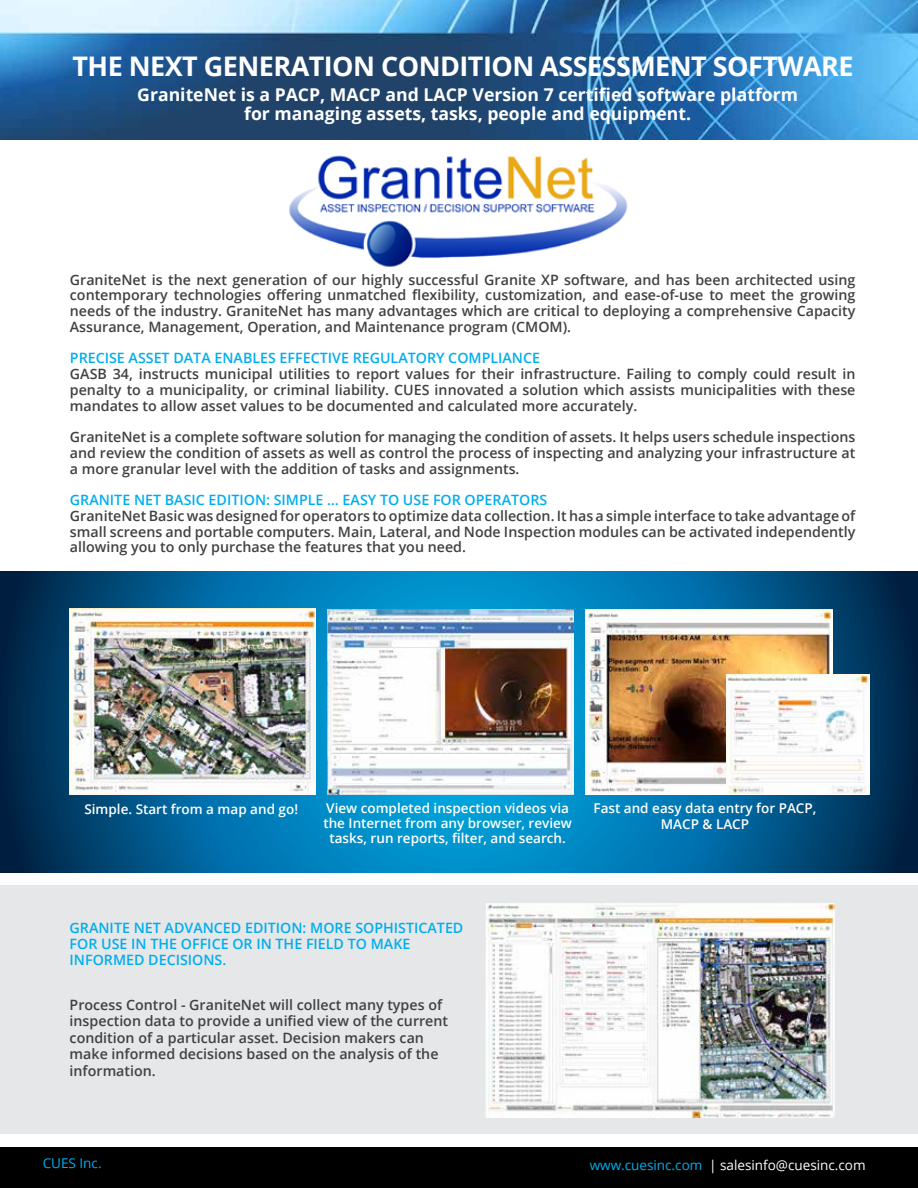
<style>
.page{position:relative;width:918px;height:1188px;background:#fff}
.page>*{position:absolute;margin:0;border:0;box-sizing:border-box;transform-origin:0 0}
.t1{font:700 27px "Open Sans";letter-spacing:-.02em;color:#fff}
.t2{font:700 17.7px/19px "Open Sans";color:#fff;text-align:center}
.t3{font:600 14.25px/15.8px "Open Sans";color:#414042;text-align:justify}
.t4{font:600 14.25px/15.9px "Open Sans";color:#00aeef}
.t5{font:600 13.5px/15px "Open Sans";color:#fff;text-align:center}
.t6{font:13.5px "Open Sans";color:#fff}
.t7{font:13.5px "Open Sans";color:#00aeef}
.s1{color:#000}
.s2{color:#00aeef}
</style>
<div class="page">
<svg style="left:0;top:571px;width:918px;height:301px;background:#016092"></svg>
<div style="left:0;top:885px;width:918px;height:249px;background:#e6e7e8"></div>
<div style="left:0;top:1147px;width:918px;height:41px;background:#000"></div>
<img style="left:289px;top:155px;width:339px;height:112px">
<img style="left:486px;top:903px;width:349px;height:215px">
<img style="left:0;top:0;width:918px;height:140px">
<img style="left:70px;top:609px;width:245px;height:186px">
<img style="left:328px;top:609px;width:246px;height:186px">
<img style="left:586px;top:609px;width:246px;height:186px">
<img style="left:726px;top:674px;width:144px;height:121px">
<h1 class="t1" style="left:73px;top:48px;width:783px">THE NEXT GENERATION CONDITION ASSESSMENT SOFTWARE</h1>
<p class="t2" style="left:137px;top:84px;width:662px">GraniteNet is a PACP, MACP and LACP Version 7 certified software platform for managing assets, tasks, people and equipment.</p>
<p class="t3" style="left:70px;top:271px;width:787px">GraniteNet is the next generation of our highly successful Granite XP software, and has been architected using contemporary technologies offering unmatched flexibility, customization, and ease-of-use to meet the growing needs of the industry. GraniteNet has many advantages which are critical to deploying a comprehensive Capacity Assurance, Management, Operation, and Maintenance program (CMOM).</p>
<p class="t4" style="left:70px;top:350px;width:472px">PRECISE ASSET DATA ENABLES EFFECTIVE REGULATORY COMPLIANCE</p>
<p class="t3" style="left:70px;top:366px;width:787px">GASB 34, instructs municipal utilities to report values for their infrastructure. Failing to comply could result in penalty to a municipality, or criminal liability. CUES innovated a solution which assists municipalities with these mandates to allow asset values to be documented and calculated more accurately.</p>
<p class="t3" style="left:70px;top:429px;width:787px">GraniteNet is a complete software solution for managing the condition of assets. It helps users schedule inspections and review the condition of assets as well as control the process of inspecting and analyzing your infrastructure at a more granular level with the addition of tasks and assignments.</p>
<p class="t4" style="left:70px;top:492px;width:479px">GRANITE NET BASIC EDITION: SIMPLE … EASY TO USE FOR OPERATORS</p>
<p class="t3" style="left:70px;top:507px;width:787px">GraniteNet Basic was designed for operators to optimize data collection. It has a simple interface to take advantage of small screens and portable computers. Main, Lateral, and Node Inspection modules can be activated independently allowing you to only purchase the features that you need.</p>
<p class="t5" style="left:84px;top:801px;width:215px">Simple. Start from a map and go!</p>
<p class="t5" style="left:323px;top:800px;width:250px">View completed inspection videos via the Internet from any browser, review tasks, run reports, filter, and search.</p>
<p class="t5" style="left:594px;top:800px;width:224px;line-height:16.2px">Fast and easy data entry for PACP,<br>MACP &amp; LACP</p>
<p class="t4" style="left:70px;top:920px;width:395px">GRANITE NET ADVANCED EDITION: MORE SOPHISTICATED<br>FOR USE IN THE OFFICE OR IN THE FIELD TO MAKE<br>INFORMED DECISIONS.</p>
<p class="t3" style="left:70px;top:996px;width:380px;line-height:16.5px;text-align:left">Process Control - GraniteNet will collect many types of inspection data to provide a unified view of the current condition of a particular asset. Decision makers can make informed decisions based on the analysis of the information.</p>
<p class="t7" style="left:43px;top:1153px;width:64px">CUES Inc.<span class="s1">,</span></p>
<p class="t6" style="left:590px;top:1155px;width:277px"><span class="s2">www.cuesinc.com</span><span class="s1">,</span> | salesinfo@cuesinc.com</p>
</div>
